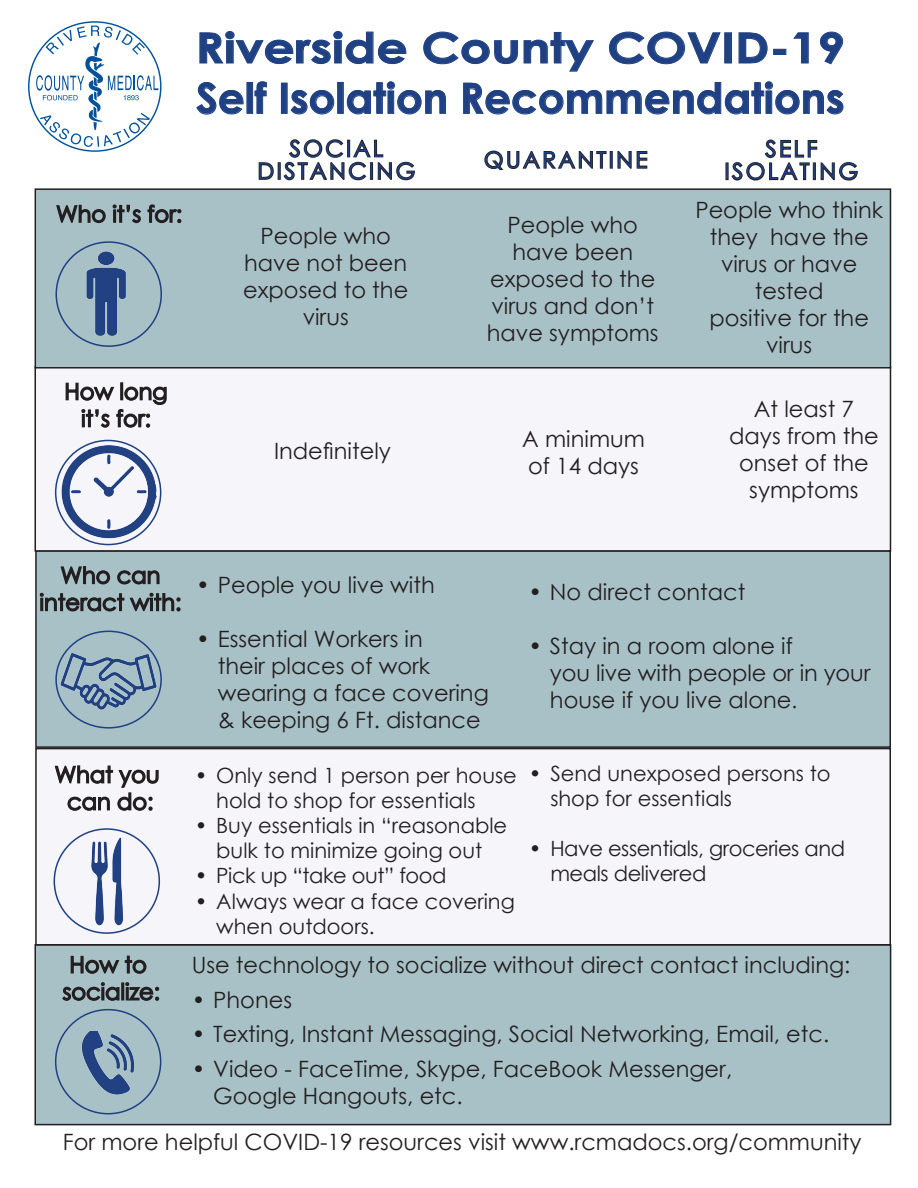
<style>
.page{position:relative;width:918px;height:1188px;background:#fff}
.page>*{position:absolute;margin:0;border:0;box-sizing:border-box;transform-origin:0 0}
.t1{font:700 42px "Century Gothic";color:#1f4082}
.t2{font:700 42px "Century Gothic";color:#1f4082;scale:1.17 1}
.t3{font:22.5px/27px "Century Gothic";color:#231f20;text-align:center}
.t4{font:22.5px "Century Gothic";letter-spacing:.11em;color:#1f4082}
.t5{font:21px/25.2px "Century Gothic";color:#231f20}
.t6{font:21px/25.2px "Century Gothic";letter-spacing:-.02em;color:#231f20}
.s1{font-size:21px}
</style>
<div class="page">
<div style="left:35px;top:945px;width:856px;height:180px;background:#a8c1c7"></div>
<div style="left:34px;top:944px;width:857px;height:181px;border:2px solid #231f20"></div>
<div style="left:36px;top:749px;width:854px;height:196px;background:#f5f5fa"></div>
<div style="left:35px;top:748px;width:856px;height:198px;border:2px solid #231f20"></div>
<div style="left:36px;top:551px;width:854px;height:196px;background:#a8c1c7"></div>
<div style="left:35px;top:550px;width:856px;height:198px;border:2px solid #231f20"></div>
<div style="left:35px;top:367px;width:855px;height:184px;background:#f5f5fa"></div>
<div style="left:34px;top:366px;width:857px;height:186px;border:2px solid #231f20"></div>
<div style="left:35px;top:189px;width:855px;height:179px;background:#a8c1c7"></div>
<div style="left:35px;top:188px;width:856px;height:181px;border:2px solid #231f20"></div>
<svg style="left:36px;top:26px;width:122px;height:121px"></svg>
<svg style="left:199px;top:31px;width:208px;height:33px"></svg>
<svg style="left:423px;top:31px;width:171px;height:41px"></svg>
<svg style="left:609px;top:31px;width:112px;height:34px"></svg>
<div style="left:725px;top:33px;width:7px;height:30px;border:1px solid #1f4082"></div>
<svg style="left:738px;top:32px;width:30px;height:32px"></svg>
<div style="left:774px;top:49px;width:12px;height:5px;border:1px solid #1f4082"></div>
<svg style="left:794px;top:32px;width:15px;height:32px"></svg>
<svg style="left:820px;top:31px;width:23px;height:34px"></svg>
<svg style="left:196px;top:82px;width:48px;height:33px"></svg>
<div style="left:247px;top:82px;width:6px;height:31px;border:1px solid #1f4082"></div>
<svg style="left:254px;top:81px;width:13px;height:33px"></svg>
<div style="left:281px;top:83px;width:6px;height:30px;border:1px solid #1f4082"></div>
<svg style="left:290px;top:90px;width:45px;height:25px"></svg>
<svg style="left:347px;top:81px;width:99px;height:34px"></svg>
<svg style="left:463px;top:81px;width:381px;height:34px"></svg>
<div style="left:56px;top:241px;width:106px;height:106px;border:2px solid #1f4082;border-radius:50%"></div>
<img style="left:56px;top:837px;width:96px;height:92px">
<img style="left:55px;top:644px;width:106px;height:71px">
<img style="left:61px;top:247px;width:82px;height:92px">
<svg style="left:56px;top:204px;width:126px;height:20px"></svg>
<img style="left:54px;top:441px;width:108px;height:102px">
<svg style="left:60px;top:566px;width:100px;height:19px"></svg>
<svg style="left:39px;top:592px;width:142px;height:20px"></svg>
<svg style="left:54px;top:765px;width:105px;height:46px"></svg>
<svg style="left:70px;top:955px;width:77px;height:19px"></svg>
<svg style="left:62px;top:982px;width:98px;height:19px"></svg>
<svg style="left:258px;top:162px;width:16px;height:18px"></svg>
<div style="left:278px;top:162px;width:3px;height:18px;border:2px solid #231f20"></div>
<svg style="left:283px;top:139px;width:133px;height:42px"></svg>
<svg style="left:65px;top:382px;width:102px;height:46px"></svg>
<img style="left:57px;top:1031px;width:102px;height:69px">
<div style="left:726px;top:162px;width:3px;height:18px;border:2px solid #231f20"></div>
<svg style="left:730px;top:139px;width:129px;height:42px"></svg>
<div style="left:55px;top:440px;width:106px;height:105px;border:2px solid #1f4082;border-radius:50%"></div>
<div style="left:55px;top:631px;width:107px;height:98px;border:2px solid #1f4082;border-radius:50%"></div>
<div style="left:54px;top:828px;width:106px;height:106px;border:2px solid #1f4082;border-radius:50%"></div>
<div style="left:55px;top:1009px;width:106px;height:105px;border:2px solid #1f4082;border-radius:50%"></div>
<svg style="left:483px;top:144px;width:124px;height:26px"></svg>
<div style="left:610px;top:151px;width:3px;height:18px;border:2px solid #231f20"></div>
<svg style="left:617px;top:151px;width:31px;height:18px"></svg>
<p class="t2" style="left:196px;top:16px;width:557px">Riverside County COVID-19</p>
<p class="t1" style="left:196px;top:66px;width:650px">Self Isolation Recommendations</p>
<p class="t4" style="left:290px;top:133px;width:95px">SOCIAL</p>
<p class="t4" style="left:257px;top:155px;width:159px">DISTANCING</p>
<p class="t3" style="left:243px;top:222px;width:167px">People who have not been exposed to the virus</p>
<p class="t3" style="left:274px;top:437px;width:118px">Indefinitely</p>
<p class="t4" style="left:484px;top:144px;width:165px">QUARANTINE</p>
<p class="t3" style="left:507px;top:211px;width:132px">People who</p>
<p class="t3" style="left:512px;top:238px;width:122px">have been</p>
<p class="t3" style="left:490px;top:265px;width:167px;text-align:left">exposed to the virus and don’t</p>
<p class="t3" style="left:487px;top:319px;width:173px">have symptoms</p>
<p class="t3" style="left:522px;top:425px;width:124px">A minimum</p>
<p class="t3" style="left:528px;top:452px;width:112px">of 14 days</p>
<p class="t4" style="left:765px;top:133px;width:53px">SELF</p>
<p class="t4" style="left:725px;top:156px;width:135px">ISOLATING</p>
<p class="t3" style="left:695px;top:196px;width:189px">People who think they have the virus or have tested</p>
<p class="t3" style="left:709px;top:304px;width:161px">positive for the virus</p>
<p class="t3" style="left:729px;top:395px;width:151px">At least 7 days from the onset of the symptoms</p>
<p class="t3" style="left:196px;top:571px;width:240px">• People you live with</p>
<p class="t3" style="left:196px;top:625px;width:228px">• Essential Workers in</p>
<p class="t3" style="left:218px;top:652px;width:214px">their places of work</p>
<p class="t3" style="left:218px;top:679px;width:273px;text-align:left">wearing a face covering &amp; keeping 6 Ft. distance</p>
<p class="t5" style="left:216px;top:762px;width:302px;text-indent:-22px">• Only send 1 person per house hold to shop for essentials</p>
<p class="t5" style="left:195px;top:812px;width:314px;text-align:center">• Buy essentials in “reasonable bulk to minimize going out</p>
<p class="t6" style="left:195px;top:863px;width:253px">• Pick up “take out” food</p>
<p class="t5" style="left:216px;top:888px;width:300px;text-indent:-22px">• Always wear a face covering when outdoors.</p>
<p class="t3" style="left:192px;top:951px;width:660px">Use technology to socialize without direct contact including:</p>
<p class="t3" style="left:192px;top:986px;width:102px">• Phones</p>
<p class="t3" style="left:192px;top:1020px;width:639px">• Texting, Instant Messaging, Social Networking, Email, etc.</p>
<p class="t3" style="left:213px;top:1055px;width:520px;text-align:left;text-indent:-22px">• Video - FaceTime, Skype, FaceBook Messenger,<br>Google Hangouts, etc.</p>
<p class="t3" style="left:528px;top:578px;width:219px">• No direct contact</p>
<p class="t3" style="left:528px;top:632px;width:266px">• Stay in a room alone if</p>
<p class="t3" style="left:550px;top:659px;width:322px;text-align:left">you live with people or in your house if you live alone<span class="s1">.</span></p>
<p class="t5" style="left:550px;top:760px;width:282px;text-indent:-22px">• Send unexposed persons to shop for essentials</p>
<p class="t6" style="left:550px;top:836px;width:296px;text-indent:-22px">• Have essentials, groceries and meals delivered</p>
<p class="t3" style="left:63px;top:1128px;width:800px">For more helpful COVID-19 resources visit www.rcmadocs.org/community</p>
</div>
